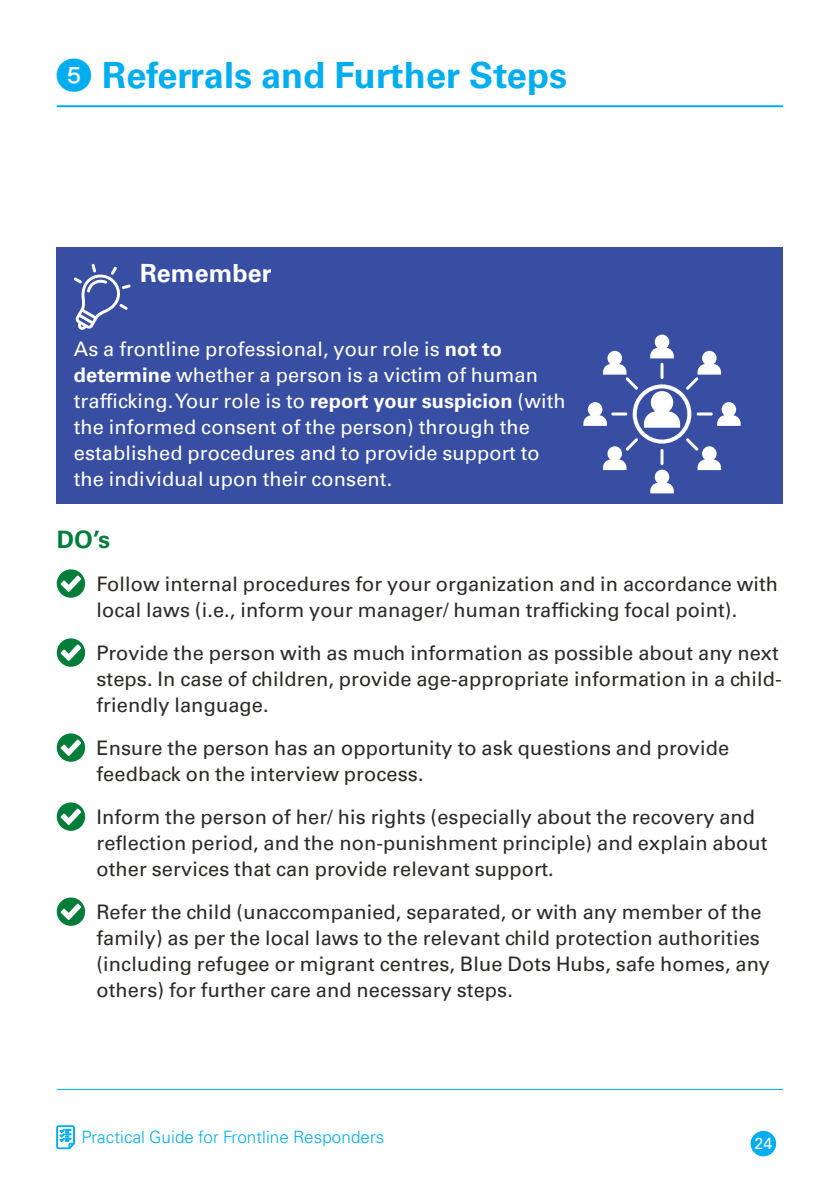
<style>
.page{position:relative;width:840px;height:1191px;background:#fff}
.page>*{position:absolute;margin:0;border:0;box-sizing:border-box;transform-origin:0 0}
.Mobile_A_header{font:700 36px "Univers LT Pro 65";letter-spacing:.005em;color:#00aeef}
.Mobile_B_header_blac{font:700 25px "Univers LT Pro 65";letter-spacing:.005em;color:#fff}
.Mobile_MT_bold_3mm{font:700 24px "Univers LT Pro 65";color:#007d39}
.Mobile_MT_do_don_t_b{font:20px/26px "Univers LT Std";letter-spacing:.005em;color:#2d2926}
.Mobile_MT{font:20px/26px "Univers LT Std";letter-spacing:.005em;color:#fff}
.t1{font:300 17px "Univers LT Std";letter-spacing:.005em;color:#00aeef}
.t2{font:16px "Univers LT Std";color:#fff}
.s1{font-family:"Helvetica Now Display";font-weight:400}
.s2{font-weight:700}
</style>
<div class="page">
<div style="left:750px;top:1130px;width:25px;height:26px;background:#00aeef;border-radius:50%"></div>
<hr style="left:57px;top:1089px;width:725px;height:1px;background:#00aeef">
<svg style="left:56px;top:1125px;width:19px;height:24px"></svg>
<hr style="left:57px;top:105px;width:725px;height:2px;background:#00aeef">
<div style="left:57px;top:569px;width:28px;height:28px;background:#007d39;border-radius:50%"></div>
<svg style="left:61px;top:575px;width:20px;height:17px"></svg>
<div style="left:57px;top:638px;width:28px;height:29px;background:#007d39;border-radius:50%"></div>
<svg style="left:61px;top:644px;width:20px;height:17px"></svg>
<div style="left:57px;top:733px;width:28px;height:29px;background:#007d39;border-radius:50%"></div>
<svg style="left:61px;top:739px;width:20px;height:17px"></svg>
<div style="left:57px;top:802px;width:28px;height:29px;background:#007d39;border-radius:50%"></div>
<svg style="left:61px;top:808px;width:20px;height:17px"></svg>
<div style="left:57px;top:897px;width:28px;height:29px;background:#007d39;border-radius:50%"></div>
<svg style="left:61px;top:903px;width:20px;height:17px"></svg>
<div style="left:57px;top:247px;width:725px;height:256px;background:#374ea2"></div>
<svg style="left:73px;top:264px;width:58px;height:66px"></svg>
<svg style="left:583px;top:334px;width:157px;height:159px"></svg>
<hr style="left:660px;top:449px;width:3px;height:16px;background:#fff">
<p class="Mobile_A_header" style="left:57px;top:54px;width:511px"><span class="s1">❺</span> Referrals and Further Steps</p>
<p class="Mobile_B_header_blac" style="left:140px;top:259px;width:133px">Remember</p>
<p class="Mobile_MT" style="left:74px;top:336px;width:493px">As a frontline professional, your role is <span class="s2">not to determine</span> whether a person is a victim of human trafficking. Your role is to <span class="s2">report your suspicion</span> (with the informed consent of the person) through the established procedures and to provide support to the individual upon their consent.</p>
<p class="Mobile_MT_bold_3mm" style="left:57px;top:525px;width:55px">DO’s</p>
<p class="Mobile_MT_do_don_t_b" style="left:96px;top:571px;width:682px">Follow internal procedures for your organization and in accordance with local laws (i.e., inform your manager/ human trafficking focal point).</p>
<p class="Mobile_MT_do_don_t_b" style="left:96px;top:640px;width:686px">Provide the person with as much information as possible about any next steps. In case of children, provide age-appropriate information in a child&shy;friendly language.</p>
<p class="Mobile_MT_do_don_t_b" style="left:96px;top:735px;width:634px">Ensure the person has an opportunity to ask questions and provide feedback on the interview process.</p>
<p class="Mobile_MT_do_don_t_b" style="left:96px;top:804px;width:672px">Inform the person of her/ his rights (especially about the recovery and reflection period, and the non-punishment principle) and explain about other services that can provide relevant support.</p>
<p class="Mobile_MT_do_don_t_b" style="left:96px;top:899px;width:674px">Refer the child (unaccompanied, separated, or with any member of the family) as per the local laws to the relevant child protection authorities (including refugee or migrant centres, Blue Dots Hubs, safe homes, any others) for further care and necessary steps.</p>
<p class="t1" style="left:81px;top:1126px;width:304px">Practical Guide for Frontline Responders</p>
<p class="t2" style="left:754px;top:1133px;width:19px">24</p>
</div>
